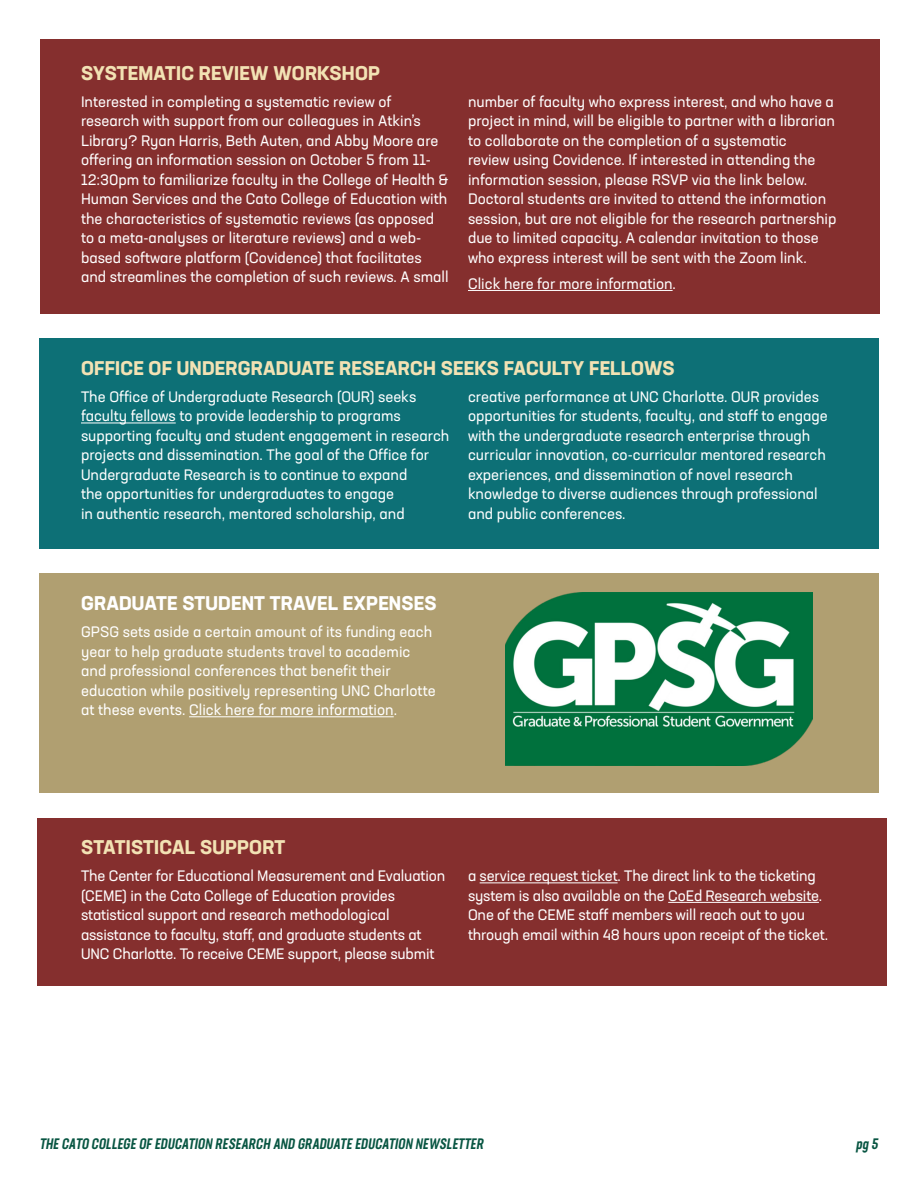
<style>
.page{position:relative;width:918px;height:1188px;background:#fff}
.page>*{position:absolute;margin:0;border:0;box-sizing:border-box;transform-origin:0 0}
.t1{font:700 19.5px "Neusa Next Std";letter-spacing:.01em;color:#f2e2b4}
.t2{font:700 19.5px "Neusa Next Std";letter-spacing:.01em;color:#fff}
.body{font:15px/19.5px "Neusa Next Std";color:#fff}
.t3{font:italic 500 15px "Neusa Next Std Compact";color:#085542}
</style>
<div class="page">
<div style="left:40px;top:39px;width:840px;height:274px;background:#852f2e"></div>
<hr style="left:468px;top:290px;width:205px;height:1px;background:#fff">
<div style="left:39px;top:338px;width:840px;height:211px;background:#0d7076"></div>
<hr style="left:81px;top:423px;width:95px;height:1px;background:#fff">
<div style="left:39px;top:573px;width:840px;height:220px;background:#b09f71"></div>
<hr style="left:189px;top:716px;width:205px;height:1px;background:#fff">
<img style="left:505px;top:592px;width:308px;height:173px">
<div style="left:37px;top:818px;width:850px;height:168px;background:#852f2e"></div>
<hr style="left:480px;top:883px;width:138px;height:1px;background:#fff">
<hr style="left:668px;top:902px;width:151px;height:1px;background:#fff">
<p class="t1" style="left:81px;top:60px;width:300px">SYSTEMATIC REVIEW WORKSHOP</p>
<p class="body" style="left:81px;top:91px;width:369px">Interested in completing a systematic review of research with support from our colleagues in Atkin’s Library? Ryan Harris, Beth Auten, and Abby Moore are offering an information session on October 5 from 11- 12:30pm to familiarize faculty in the College of Health &amp; Human Services and the Cato College of Education with the characteristics of systematic reviews (as opposed to a meta-analyses or literature reviews) and a web&shy;based software platform (Covidence) that facilitates and streamlines the completion of such reviews. A small</p>
<p class="body" style="left:468px;top:91px;width:370px">number of faculty who express interest, and who have a project in mind, will be eligible to partner with a librarian to collaborate on the completion of a systematic<br>review using Covidence. If interested in attending the information session, please RSVP via the link below.<br>Doctoral students are invited to attend the information session, but are not eligible for the research partnership due to limited capacity. A calendar invitation to those who express interest will be sent with the Zoom link.</p>
<p class="body" style="left:468px;top:274px;width:209px">Click here for more information.</p>
<p class="t1" style="left:81px;top:356px;width:595px">OFFICE OF UNDERGRADUATE RESEARCH SEEKS FACULTY FELLOWS</p>
<p class="body" style="left:81px;top:387px;width:370px">The Office of Undergraduate Research (OUR) seeks faculty fellows to provide leadership to programs supporting faculty and student engagement in research projects and dissemination. The goal of the Office for Undergraduate Research is to continue to expand<br>the opportunities for undergraduates to engage<br>in authentic research, mentored scholarship, and</p>
<p class="body" style="left:468px;top:387px;width:361px">creative performance at UNC Charlotte. OUR provides opportunities for students, faculty, and staff to engage with the undergraduate research enterprise through curricular innovation, co-curricular mentored research experiences, and dissemination of novel research knowledge to diverse audiences through professional and public conferences.</p>
<p class="t2" style="left:81px;top:591px;width:357px">GRADUATE STUDENT TRAVEL EXPENSES</p>
<p class="body" style="left:81px;top:622px;width:356px">GPSG sets aside a certain amount of its funding each year to help graduate students travel to academic and professional conferences that benefit their education while positively representing UNC Charlotte at these events. Click here for more information.</p>
<p class="t1" style="left:81px;top:835px;width:206px">STATISTICAL SUPPORT</p>
<p class="body" style="left:81px;top:866px;width:366px">The Center for Educational Measurement and Evaluation (CEME) in the Cato College of Education provides statistical support and research methodological assistance to faculty, staff, and graduate students at UNC Charlotte. To receive CEME support, please submit</p>
<p class="body" style="left:468px;top:866px;width:362px">a service request ticket. The direct link to the ticketing system is also available on the CoEd Research website.<br>One of the CEME staff members will reach out to you through email within 48 hours upon receipt of the ticket.</p>
<p class="t3" style="left:39px;top:1134px;width:448px">THE CATO COLLEGE OF EDUCATION RESEARCH AND GRADUATE EDUCATION NEWSLETTER</p>
<p class="t3" style="left:856px;top:1134px;width:26px">pg 5</p>
</div>
